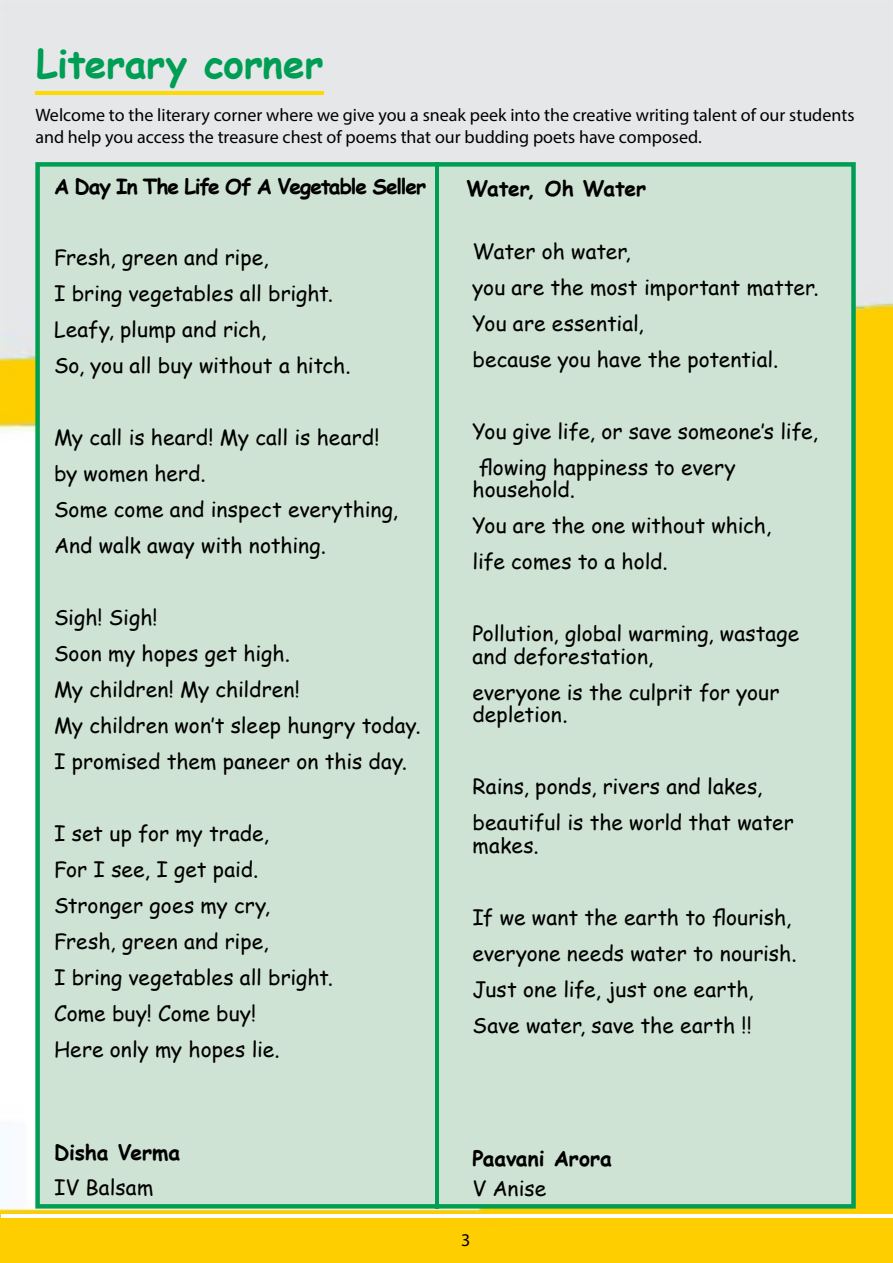
<style>
.page{position:relative;width:893px;height:1263px;background:#fff}
.page>*{position:absolute;margin:0;border:0;box-sizing:border-box;transform-origin:0 0}
.t1{font:700 39px "Comic Sans MS";letter-spacing:-.005em;color:#009e55}
.t2{font:21px/36px "Comic Sans MS";color:#000}
.t3{font:700 21px "Comic Sans MS";letter-spacing:-.04em;color:#000}
.t4{font:700 21px "Comic Sans MS";letter-spacing:-.005em;color:#000}
.t5{font:700 21px "Comic Sans MS";letter-spacing:-.01em;color:#000}
.t6{font:18px/21.6px "Myriad Pro";color:#000}
</style>
<div class="page">
<img style="left:0;top:0;width:893px;height:1263px">
<div style="left:35px;top:162px;width:821px;height:1046px;background:#cee3d3;border:4px solid #009e55"></div>
<hr style="left:35px;top:91px;width:288px;height:4px;background:#ffda00">
<hr style="left:2px;top:1214px;width:890px;height:4px;background:#fff">
<hr style="left:435px;top:162px;width:3px;height:1046px;background:#009e55">
<h1 class="t1" style="left:36px;top:35px;width:289px">Literary corner</h1>
<p class="t6" style="left:35px;top:104px;width:821px">Welcome to the literary corner where we give you a sneak peek into the creative writing talent of our students and help you access the treasure chest of poems that our budding poets have composed.</p>
<p class="t3" style="left:54px;top:171px;width:374px">A Day In The Life Of A Vegetable Seller</p>
<p class="t2" style="left:54px;top:239px;width:298px">Fresh, green and ripe,<br>I bring vegetables all bright.<br>Leafy, plump and rich,<br>So, you all buy without a hitch.</p>
<p class="t2" style="left:54px;top:419px;width:346px">My call is heard! My call is heard! by women herd.<br>Some come and inspect everything,<br>And walk away with nothing.</p>
<p class="t2" style="left:54px;top:599px;width:368px">Sigh! Sigh!<br>Soon my hopes get high.<br>My children! My children!<br>My children won’t sleep hungry today.<br>I promised them paneer on this day.</p>
<p class="t2" style="left:54px;top:815px;width:281px">I set up for my trade,<br>For I see, I get paid.<br>Stronger goes my cry,<br>Fresh, green and ripe,<br>I bring vegetables all bright.<br>Come buy! Come buy!<br>Here only my hopes lie.</p>
<p class="t4" style="left:54px;top:1137px;width:128px">Disha Verma</p>
<p class="t2" style="left:54px;top:1169px;width:101px">IV Balsam</p>
<p class="t5" style="left:467px;top:173px;width:181px">Water, Oh Water</p>
<p class="t2" style="left:473px;top:233px;width:347px">Water oh water,<br>you are the most important matter.<br>You are essential,<br>because you have the potential.</p>
<p class="t2" style="left:473px;top:413px;width:347px">You give life, or save someone’s life, flowing happiness to every</p>
<p class="t2" style="left:473px;top:471px;width:300px">household.<br>You are the one without which, life comes to a hold.</p>
<p class="t2" style="left:473px;top:622px;width:328px;line-height:22.5px">Pollution, global warming, wastage and deforestation,</p>
<p class="t2" style="left:473px;top:680px;width:309px;line-height:22.5px">everyone is the culprit for your depletion.</p>
<p class="t2" style="left:473px;top:768px;width:323px">Rains, ponds, rivers and lakes, beautiful is the world that water</p>
<p class="t2" style="left:473px;top:826px;width:68px">makes.</p>
<p class="t2" style="left:473px;top:899px;width:326px">If we want the earth to flourish, everyone needs water to nourish.<br>Just one life, just one earth,<br>Save water, save the earth !!</p>
<p class="t4" style="left:473px;top:1143px;width:141px">Paavani Arora</p>
<p class="t2" style="left:473px;top:1170px;width:75px">V Anise</p>
<p class="t6" style="left:461px;top:1229px;width:11px">3</p>
</div>
